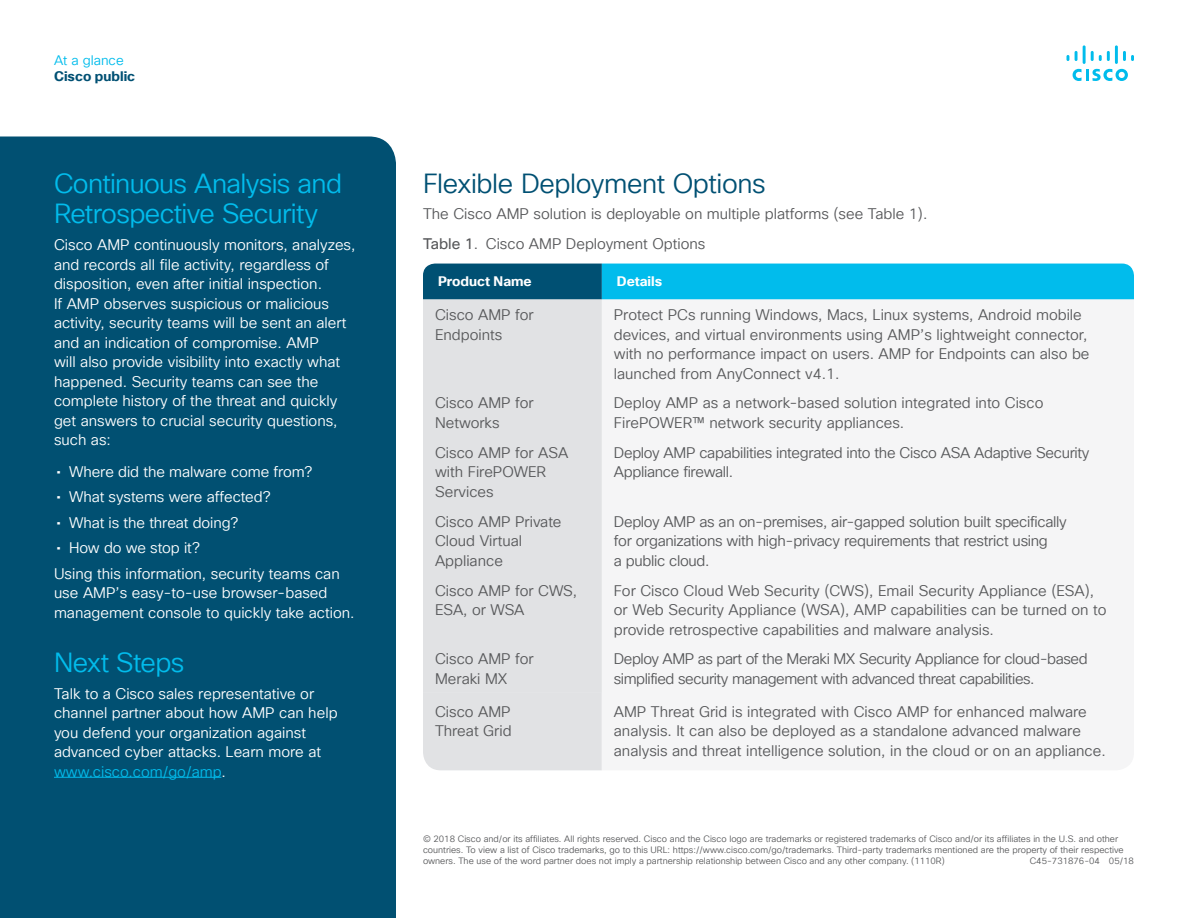
<style>
.page{position:relative;width:1188px;height:918px;background:#fff}
.page>*{position:absolute;margin:0;border:0;box-sizing:border-box;transform-origin:0 0}
.Subhead2_Blue{font:27px/30px "Cisco Sans TT Light";letter-spacing:-.025em;color:#01bcec}
.Subhead2_Indigo{font:27px "Cisco Sans TT Light";letter-spacing:-.015em;color:#005073}
.Body_White{font:15px/19.5px "Cisco Sans TT Light";color:#fff}
.Body{font:15px/19.5px "Cisco Sans TT Light";color:#57585a}
.Table_body{font:15px/19.5px "Cisco Sans TT Light";color:#57585a}
.Body-2{font:15px/19.5px "Cisco Sans TT Light";letter-spacing:-.02em;color:#57585a}
.Body-3{font:15px/19.5px "Cisco Sans TT Light";letter-spacing:-.03em;color:#57585a}
.Table_Head{font:700 13.5px "Cisco Sans TT";color:#fff}
.t1{font:700 13.5px "Cisco Sans TT";color:#005073}
.t2{font:13.5px "Cisco Sans TT Light";color:#01bcec}
.t3{font:9px/11.2px "Cisco Sans TT Light";color:#57585a}
.s1{font-family:"Cisco Sans TT"}
.s2{color:#01bcec}
</style>
<div class="page">
<svg style="left:1073px;top:69px;width:55px;height:12px"></svg>
<svg style="left:1067px;top:55px;width:2px;height:6px"></svg>
<svg style="left:1075px;top:51px;width:3px;height:10px"></svg>
<hr style="left:1083px;top:45px;width:3px;height:19px;background:#01bcec">
<svg style="left:1091px;top:51px;width:19px;height:10px"></svg>
<hr style="left:1115px;top:45px;width:3px;height:19px;background:#01bcec">
<svg style="left:1123px;top:51px;width:11px;height:10px"></svg>
<div style="left:0;top:136px;width:396px;height:782px;background:#015072"></div>
<div style="left:423px;top:299px;width:179px;height:394px;background:#e1e2e4"></div>
<svg style="left:423px;top:264px;width:711px;height:35px;background:#01a0cd"></svg>
<div style="left:423px;top:693px;width:179px;height:77px;background:#e1e2e4"></div>
<hr style="left:54px;top:777px;width:167px;height:1px;background:#01bcec">
<p class="t2" style="left:54px;top:51px;width:71px">At a glance</p>
<p class="t1" style="left:54px;top:67px;width:83px">Cisco public</p>
<p class="Subhead2_Blue" style="left:54px;top:169px;width:290px">Continuous Analysis and<br>Retrospective Security</p>
<p class="Body_White" style="left:54px;top:236px;width:303px">Cisco AMP continuously monitors, analyzes, and records all file activity, regardless of disposition, even after initial inspection.<br>If AMP observes suspicious or malicious activity, security teams will be sent an alert and an indication of compromise. AMP<br>will also provide visibility into exactly what happened. Security teams can see the complete history of the threat and quickly get answers to crucial security questions, such as:</p>
<p class="Body_White" style="left:56px;top:462px;width:257px"><span class="s1">•</span> Where did the malware come from?</p>
<p class="Body_White" style="left:56px;top:488px;width:216px"><span class="s1">•</span> What systems were affected?</p>
<p class="Body_White" style="left:56px;top:513px;width:184px"><span class="s1">•</span> What is the threat doing?</p>
<p class="Body_White" style="left:56px;top:539px;width:145px"><span class="s1">•</span> How do we stop it?</p>
<p class="Body_White" style="left:54px;top:564px;width:302px">Using this information, security teams can use AMP’s easy-to-use browser-based management console to quickly take action.</p>
<p class="Subhead2_Blue" style="left:54px;top:648px;width:132px">Next Steps</p>
<p class="Body_White" style="left:54px;top:684px;width:285px">Talk to a Cisco sales representative or channel partner about how AMP can help you defend your organization against advanced cyber attacks. Learn more at <span class="s2">www.cisco.com/go/amp</span>.</p>
<p class="Subhead2_Indigo" style="left:423px;top:166px;width:344px">Flexible Deployment Options</p>
<p class="Body" style="left:423px;top:204px;width:506px">The Cisco AMP solution is deployable on multiple platforms (see Table 1).</p>
<p class="Body" style="left:423px;top:234px;width:284px"><span class="s1">Table 1</span>. Cisco AMP Deployment Options</p>
<p class="Table_Head" style="left:438px;top:272px;width:95px">Product Name</p>
<p class="Table_Head" style="left:617px;top:272px;width:47px">Details</p>
<p class="Table_body" style="left:435px;top:306px;width:100px">Cisco AMP for<br>Endpoints</p>
<p class="Table_body" style="left:614px;top:306px;width:477px">Protect PCs running Windows, Macs, Linux systems, Android mobile devices, and virtual environments using AMP’s lightweight connector, with no performance impact on users. AMP for Endpoints can also be launched from AnyConnect v4.1.</p>
<p class="Body" style="left:435px;top:394px;width:100px">Cisco AMP for<br>Networks</p>
<p class="Body" style="left:614px;top:394px;width:431px">Deploy AMP as a network-based solution integrated into Cisco<br>FirePOWER™ network security appliances.</p>
<p class="Body" style="left:435px;top:443px;width:135px">Cisco AMP for ASA with FirePOWER<br>Services</p>
<p class="Body-2" style="left:614px;top:443px;width:477px">Deploy AMP capabilities integrated into the Cisco ASA Adaptive Security<br>Appliance firewall.</p>
<p class="Body" style="left:435px;top:512px;width:128px">Cisco AMP Private<br>Cloud Virtual<br>Appliance</p>
<p class="Body-2" style="left:614px;top:512px;width:454px">Deploy AMP as an on-premises, air-gapped solution built specifically for organizations with high-privacy requirements that restrict using<br>a public cloud.</p>
<p class="Body" style="left:435px;top:581px;width:144px">Cisco AMP for CWS,<br>ESA, or WSA</p>
<p class="Body" style="left:614px;top:581px;width:494px">For Cisco Cloud Web Security (CWS), Email Security Appliance (ESA), or Web Security Appliance (WSA), AMP capabilities can be turned on to provide retrospective capabilities and malware analysis.</p>
<p class="Body" style="left:435px;top:650px;width:100px">Cisco AMP for<br>Meraki MX</p>
<p class="Body-3" style="left:614px;top:650px;width:475px">Deploy AMP as part of the Meraki MX Security Appliance for cloud-based simplified security management with advanced threat capabilities.</p>
<p class="Body" style="left:435px;top:702px;width:78px">Cisco AMP<br>Threat Grid</p>
<p class="Body" style="left:614px;top:702px;width:493px">AMP Threat Grid is integrated with Cisco AMP for enhanced malware analysis. It can also be deployed as a standalone advanced malware analysis and threat intelligence solution, in the cloud or on an appliance.</p>
<p class="t3" style="left:423px;top:833px;width:702px">© 2018 Cisco and/or its affiliates. All rights reserved. Cisco and the Cisco logo are trademarks or registered trademarks of Cisco and/or its affiliates in the U.S. and other countries. To view a list of Cisco trademarks, go to this URL: https://www.cisco.com/go/trademarks. Third-party trademarks mentioned are the property of their respective owners. The use of the word partner does not imply a partnership relationship between Cisco and any other company. (1110R)</p>
<p class="t3" style="left:1030px;top:856px;width:106px">C45-731876-04 05/18</p>
</div>
